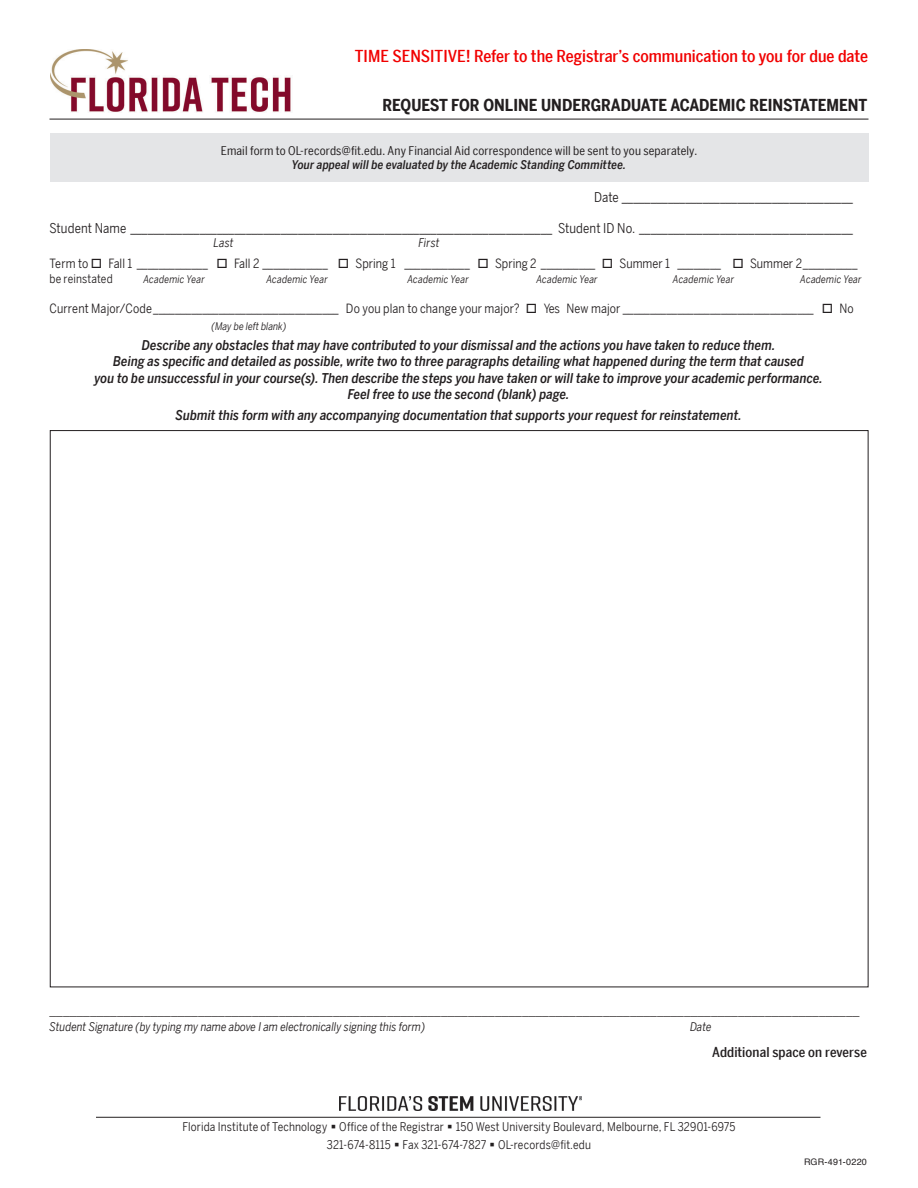
<style>
.page{position:relative;width:918px;height:1188px;background:#fff}
.page>*{position:absolute;margin:0;border:0;box-sizing:border-box;transform-origin:0 0}
.Form_Title{font:500 16.5px "Benton Sans Condensed";color:#f10000}
.Form_Title-2{font:700 16.5px "Benton Sans Condensed";color:#231f20}
.t1{font:italic 500 13.5px/16.2px "Benton Sans Condensed";letter-spacing:.005em;color:#231f20;text-align:center}
.t2{font:13.5px "Benton Sans Condensed";letter-spacing:.01em;color:#231f20}
.t3{font:700 13.5px "Myriad Pro";color:#231f20}
.t4{font:500 13.5px "Benton Sans Condensed";letter-spacing:.01em;color:#231f20}
.t5{font:12.75px "Benton Sans Condensed";color:#231f20}
.t6{font:12px/18px "Benton Sans Condensed";letter-spacing:.015em;color:#231f20;text-align:center}
.t7{font:12px/14.4px "Benton Sans Condensed";letter-spacing:.015em;color:#231f20;text-align:center}
.t8{font:italic 12px "Benton Sans Condensed";color:#231f20}
.t9{font:italic 10.5px "Benton Sans Condensed";letter-spacing:.015em;color:#231f20}
.t10{font:9px "Helvetica";letter-spacing:.02em;color:#231f20}
.s1{font-weight:500;font-style:italic}
</style>
<div class="page">
<img style="left:51px;top:50px;width:243px;height:69px">
<hr style="left:96px;top:1117px;width:724px;height:1px;background:#231f20">
<hr style="left:50px;top:119px;width:818px;height:1px;background:#231f20">
<div style="left:50px;top:133px;width:818px;height:48px;background:#e4e5e7"></div>
<img style="left:339px;top:1096px;width:243px;height:15px">
<p class="Form_Title" style="left:355px;top:44px;width:515px">TIME SENSITIVE! Refer to the Registrar’s communication to you for due date</p>
<p class="Form_Title-2" style="left:383px;top:93px;width:486px">REQUEST FOR ONLINE UNDERGRADUATE ACADEMIC REINSTATEMENT</p>
<p class="t7" style="left:221px;top:142px;width:478px">Email form to OL-records@fit.edu. Any Financial Aid correspondence will be sent to you separately.<br><span class="s1">Your appeal will be evaluated by the Academic Standing Committee.</span></p>
<p class="t2" style="left:594px;top:188px;width:260px">Date ________________________________________</p>
<p class="t2" style="left:50px;top:218px;width:805px">Student Name _________________________________________________________________________ Student ID No. _____________________________________</p>
<p class="t8" style="left:213px;top:235px;width:22px">Last</p>
<p class="t8" style="left:418px;top:235px;width:23px">First</p>
<p class="t5" style="left:50px;top:254px;width:810px">Term to □ Fall 1 _____________ □ Fall 2 ____________ □ Spring 1 ____________ □ Spring 2 __________ □ Summer 1 ________ □ Summer 2__________</p>
<p class="t6" style="left:50px;top:269px;width:65px">be reinstated</p>
<p class="t9" style="left:143px;top:273px;width:63px">Academic Year</p>
<p class="t9" style="left:266px;top:273px;width:63px">Academic Year</p>
<p class="t9" style="left:407px;top:273px;width:63px">Academic Year</p>
<p class="t9" style="left:536px;top:273px;width:63px">Academic Year</p>
<p class="t9" style="left:673px;top:273px;width:63px">Academic Year</p>
<p class="t9" style="left:800px;top:273px;width:63px">Academic Year</p>
<p class="t5" style="left:50px;top:299px;width:806px">Current Major/Code__________________________________ Do you plan to change your major? □ Yes New major ___________________________________ □ No</p>
<p class="t9" style="left:211px;top:319px;width:77px">(May be left blank)</p>
<p class="t1" style="left:94px;top:337px;width:730px">Describe any obstacles that may have contributed to your dismissal and the actions you have taken to reduce them.<br>Being as specific and detailed as possible, write two to three paragraphs detailing what happened during the term that caused<br>you to be unsuccessful in your course(s). Then describe the steps you have taken or will take to improve your academic performance.<br>Feel free to use the second (blank) page.</p>
<p class="t1" style="left:176px;top:407px;width:568px">Submit this form with any accompanying documentation that supports your request for reinstatement.</p>
<p class="t3" style="left:50px;top:1002px;width:811px">________________________________________________________________________________________________________________________</p>
<p class="t8" style="left:50px;top:1020px;width:377px">Student Signature (by typing my name above I am electronically signing this form)</p>
<p class="t8" style="left:690px;top:1020px;width:23px">Date</p>
<p class="t4" style="left:712px;top:1042px;width:156px">Additional space on reverse</p>
<p class="t6" style="left:182px;top:1117px;width:555px">Florida Institute of Technology ▪ Office of the Registrar ▪ 150 West University Boulevard, Melbourne, FL 32901-6975<br>321-674-8115 ▪ Fax 321-674-7827 ▪ OL-records@fit.edu</p>
<p class="t10" style="left:804px;top:1155px;width:64px">RGR-491-0220</p>
</div>
